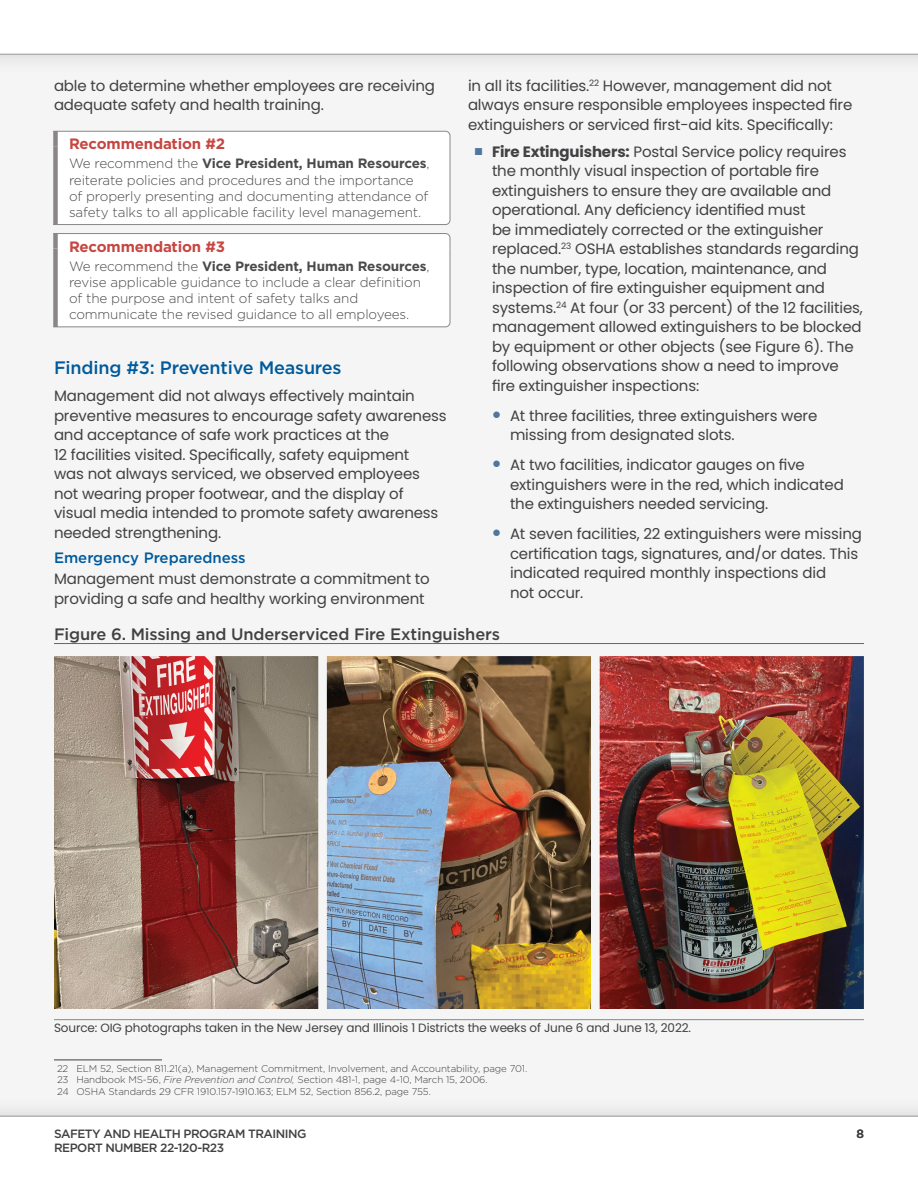
<style>
.page{position:relative;width:918px;height:1188px;background:#fff}
.page>*{position:absolute;margin:0;border:0;box-sizing:border-box;transform-origin:0 0}
.t1{font:500 18px "Gotham";letter-spacing:-.01em;color:#005a9c}
.t2{font:500 16.5px "Gotham";letter-spacing:-.01em;color:#414042}
.t3{font:15px/19.5px "Poppins";letter-spacing:-.01em;color:#414042}
.t4{font:700 15px "Gotham";letter-spacing:-.01em;color:#c74641}
.t5{font:500 15px "Gotham";color:#005a9c}
.t6{font:300 13.5px/16.2px "Gotham";letter-spacing:-.01em;color:#4b4a4a}
.t7{font:12px "Poppins";letter-spacing:-.01em;color:#414042}
.t8{font:500 12px "Gotham";letter-spacing:-.04em;color:#414042}
.t9{font:300 9.75px/11.7px "Gotham";letter-spacing:-.01em;color:#414042}
.s1{font-family:"Arial";color:#51769d}
.s2{font-weight:700}
.s3{font-style:italic}
</style>
<div class="page">
<div style="left:0;top:0;width:918px;height:75px;background:#eee"></div>
<div style="left:0;top:0;width:918px;height:54px;background:#fff"></div>
<div style="left:0;top:1095px;width:918px;height:93px;background:#efefef"></div>
<div style="left:0;top:1116px;width:918px;height:72px;background:#fff"></div>
<svg style="left:53px;top:131px;width:397px;height:94px"></svg>
<svg style="left:53px;top:233px;width:397px;height:94px"></svg>
<hr style="left:54px;top:1060px;width:108px;height:1px;background:#3e3e3e">
<hr style="left:54px;top:643px;width:810px;height:1px;background:#5d696f">
<hr style="left:54px;top:1019px;width:810px;height:1px;background:#8a8687">
<img style="left:54px;top:656px;width:810px;height:353px">
<p class="t3" style="left:468px;top:76px;width:386px">in all its facilities.<sup>22</sup> However, management did not always ensure responsible employees inspected fire extinguishers or serviced first-aid kits. Specifically:</p>
<p class="t3" style="left:492px;top:142px;width:372px;text-indent:-18px"><span class="s1">■</span> <span class="s2">Fire Extinguishers:</span> Postal Service policy requires the monthly visual inspection of portable fire extinguishers to ensure they are available and operational. Any deficiency identified must<br>be immediately corrected or the extinguisher replaced.<sup>23</sup> OSHA establishes standards regarding the number, type, location, maintenance, and inspection of fire extinguisher equipment and systems.<sup>24</sup> At four (or 33 percent) of the 12 facilities, management allowed extinguishers to be blocked by equipment or other objects (see Figure 6). The following observations show a need to improve fire extinguisher inspections:</p>
<p class="t3" style="left:510px;top:406px;width:309px;text-indent:-18px"><span class="s1">●</span> At three facilities, three extinguishers were missing from designated slots.</p>
<p class="t3" style="left:510px;top:455px;width:335px;text-indent:-18px"><span class="s1">●</span> At two facilities, indicator gauges on five extinguishers were in the red, which indicated the extinguishers needed servicing.</p>
<p class="t3" style="left:510px;top:524px;width:353px;text-indent:-18px"><span class="s1">●</span> At seven facilities, 22 extinguishers were missing certification tags, signatures, and/or dates. This indicated required monthly inspections did<br>not occur.</p>
<p class="t2" style="left:54px;top:625px;width:448px">Figure 6. Missing and Underserviced Fire Extinguishers</p>
<p class="t3" style="left:54px;top:76px;width:383px">able to determine whether employees are receiving adequate safety and health training.</p>
<p class="t4" style="left:69px;top:135px;width:158px">Recommendation #2</p>
<p class="t6" style="left:69px;top:155px;width:362px">We recommend the <span class="s2">Vice President, Human Resources</span>, reiterate policies and procedures and the importance of properly presenting and documenting attendance of safety talks to all applicable facility level management.</p>
<p class="t4" style="left:69px;top:238px;width:158px">Recommendation #3</p>
<p class="t6" style="left:69px;top:258px;width:362px">We recommend the <span class="s2">Vice President, Human Resources</span>, revise applicable guidance to include a clear definition of the purpose and intent of safety talks and communicate the revised guidance to all employees.</p>
<p class="t1" style="left:54px;top:358px;width:289px">Finding #3: Preventive Measures</p>
<p class="t3" style="left:54px;top:386px;width:394px">Management did not always effectively maintain preventive measures to encourage safety awareness and acceptance of safe work practices at the<br>12 facilities visited. Specifically, safety equipment<br>was not always serviced, we observed employees not wearing proper footwear, and the display of visual media intended to promote safety awareness needed strengthening.</p>
<p class="t5" style="left:54px;top:549px;width:193px">Emergency Preparedness</p>
<p class="t3" style="left:54px;top:569px;width:377px">Management must demonstrate a commitment to providing a safe and healthy working environment</p>
<p class="t7" style="left:54px;top:1021px;width:639px">Source: OIG photographs taken in the New Jersey and Illinois 1 Districts the weeks of June 6 and June 13, 2022.</p>
<p class="t9" style="left:57px;top:1062px;width:472px">22 ELM 52, Section 811.21(a), Management Commitment, Involvement, and Accountability, page 701.<br>23 Handbook MS-56, <span class="s3">Fire Prevention and Control,</span> Section 481-1, page 4-10, March 15, 2006.<br>24 OSHA Standards 29 CFR 1910.157-1910.163; ELM 52, Section 856.2, page 755.</p>
<p class="t8" style="left:54px;top:1127px;width:254px">SAFETY AND HEALTH PROGRAM TRAINING</p>
<p class="t8" style="left:856px;top:1127px;width:9px">8</p>
<p class="t8" style="left:54px;top:1141px;width:172px">REPORT NUMBER 22-120-R23</p>
</div>
